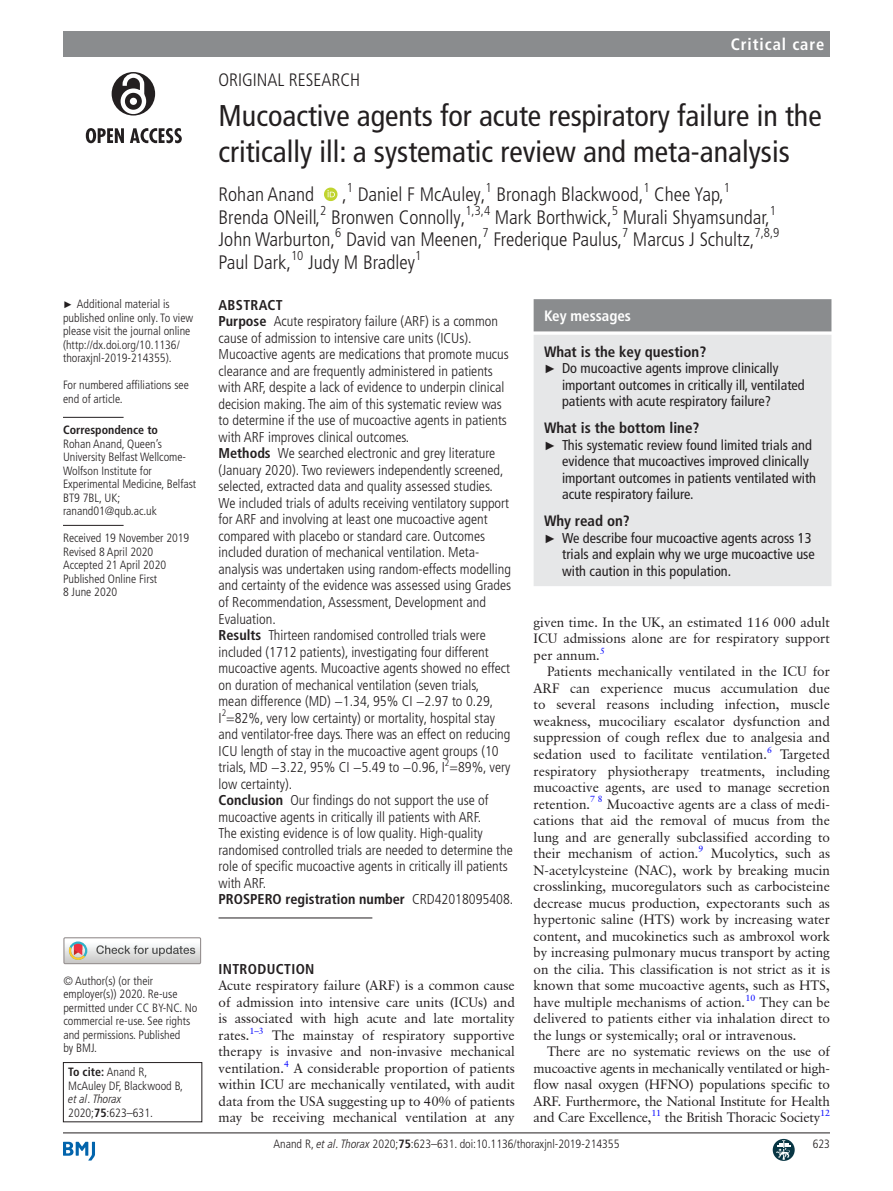
<style>
.page{position:relative;width:893px;height:1191px;background:#fff}
.page>*{position:absolute;margin:0;border:0;box-sizing:border-box;transform-origin:0 0}
.t1{font:condensed 30px/36px "Frutiger LT Pro";color:#231f20}
.t2{font:300 condensed 19.5px/22.5px "Frutiger LT Pro";color:#231f20}
.t3{font:300 condensed 18px "Frutiger LT Pro";color:#231f20}
.t4{font:700 condensed 16.5px "Frutiger LT Pro";letter-spacing:.055em;color:#fff}
.t5{font:700 condensed 15px "Frutiger LT Pro";color:#231f20}
.t6{font:700 condensed 15px "Frutiger LT Pro";color:#fff}
.t7{font:300 condensed 14.25px/16.5px "Frutiger LT Pro";color:#231f20}
.t8{font:condensed 14.25px/16.5px "Frutiger LT Pro";color:#231f20}
.t9{font:700 condensed 14.25px "Frutiger LT Pro";letter-spacing:.025em;color:#231f20}
.t10{font:13.5px/16.5px "Classical Garamond BT";color:#231f20;text-align:justify}
.t11{font:300 condensed 12px/13.5px "Frutiger LT Pro";color:#231f20}
.t12{font:700 condensed 12px "Frutiger LT Pro";color:#231f20}
.t13{font:9px "Classical Garamond BT";color:#00f}
.s1{font-family:"Arial";font-weight:400;font-stretch:normal;font-size:9.75px}
.s2{font-weight:700}
.s3{font-style:italic}
.s4{font-family:"Arial";font-stretch:normal;font-size:12px}
</style>
<div class="page">
<svg style="left:324px;top:188px;width:13px;height:13px"></svg>
<div style="left:63px;top:31px;width:767px;height:25px;background:#8a8c8e"></div>
<div style="left:63px;top:1062px;width:139px;height:60px;border:1px solid #231f20"></div>
<hr style="left:63px;top:417px;width:61px;height:1px;background:#231f20">
<hr style="left:63px;top:525px;width:61px;height:1px;background:#231f20">
<div style="left:63px;top:937px;width:138px;height:27px;border:1px solid #969090"></div>
<svg style="left:64px;top:937px;width:137px;height:26px"></svg>
<hr style="left:219px;top:917px;width:153px;height:1px;background:#231f20">
<div style="left:534px;top:300px;width:297px;height:31px;background:#8a8c8e"></div>
<div style="left:534px;top:299px;width:297px;height:32px;border:2px solid #8a8c8e"></div>
<div style="left:534px;top:335px;width:297px;height:250px;background:#e6e7e8"></div>
<div style="left:112px;top:72px;width:43px;height:43px;background:#231f20;border-radius:50%"></div>
<svg style="left:86px;top:128px;width:38px;height:15px"></svg>
<svg style="left:130px;top:128px;width:52px;height:15px"></svg>
<svg style="left:118px;top:72px;width:30px;height:44px"></svg>
<div style="left:130px;top:98px;width:7px;height:7px;background:#fff;border-radius:50%"></div>
<hr style="left:63px;top:1132px;width:767px;height:1px;background:#231f20">
<div style="left:773px;top:1139px;width:22px;height:21px;background:#083644;border-radius:50%"></div>
<svg style="left:776px;top:1140px;width:14px;height:20px"></svg>
<svg style="left:63px;top:1141px;width:32px;height:19px"></svg>
<p class="t11" style="left:63px;top:297px;width:132px"><span class="s1">►</span> Additional material is published online only. To view please visit the journal online (http://dx.doi.org/10.1136/ thoraxjnl-2019-214355).</p>
<p class="t11" style="left:63px;top:378px;width:127px">For numbered affiliations see end of article.</p>
<p class="t12" style="left:63px;top:423px;width:97px">Correspondence to</p>
<p class="t11" style="left:63px;top:437px;width:135px">Rohan Anand, Queen’s<br>University Belfast Wellcome-<br>Wolfson I nstitute for<br>Experimental Medicine, Belfast<br>BT9 7BL, UK; ranand01@qub.ac.uk</p>
<p class="t11" style="left:63px;top:531px;width:128px">Received 19 November 2019<br>Revised 8 April 2020<br>Accepted 21 April 2020<br>Published Online First<br>8 June 2020</p>
<p class="t11" style="left:63px;top:973px;width:136px">© Author(s) (or their employer(s)) 2020. Re-use permitted under CC BY--NC. No commercial re-use. See rights and permissions. Published<br>by BMJ.</p>
<p class="t11" style="left:68px;top:1065px;width:116px"><span class="s2">To cite:</span> Anand R,<br>McAuley DF, Blackwood B, <span class="s3">et al</span>. <span class="s3">Thorax<br></span>2020;<span class="s2">75</span>:623–631.</p>
<p class="t4" style="left:731px;top:34px;width:95px">Critical care</p>
<h3 class="t3" style="left:219px;top:69px;width:143px">Original research</h3>
<h1 class="t1" style="left:219px;top:98px;width:605px">Mucoactive agents for acute respiratory failure in the critically ill: a systematic review and meta-analysis</h1>
<h2 class="t2" style="left:219px;top:183px;width:97px">Rohan Anand</h2>
<p class="t2" style="left:219px;top:183px;width:562px;text-indent:124px">,<sup>1</sup> Daniel F McAuley,<sup>1</sup> Bronagh Blackwood,<sup>1</sup> Chee Yap,<sup>1<br></sup>Brenda ONeill,<sup>2</sup> Bronwen Connolly,<sup>1,3,4</sup> Mark Borthwick,<sup>5</sup> Murali Shyamsundar,<sup>1<br></sup>John Warburton,<sup>6</sup> David van Meenen,<sup>7</sup> Frederique Paulus,<sup>7</sup> Marcus J Schultz,<sup>7,8,9<br></sup>Paul Dark,<sup>10</sup> Judy M Bradley<sup>1</sup></p>
<p class="t7" style="left:219px;top:297px;width:296px"><span class="s2">Abstract<br>Purpose</span> Acute respiratory failure (AR F) is a common cause of admission to intensive care units (IC Us).<br>Mucoactive agents are medications that promote mucus clearance and are frequently administered in patients with ARF, despite a lack of evidence to underpin clinical decision making. The aim of this systematic review was to determine if the use of mucoactive agents in patients with ARF improves clinical outcomes.<br><span class="s2">Methods</span> We searched electronic and grey literature (January 2020). Two reviewers independently screened, selected, extracted data and quality assessed studies.<br>We included trials of adults receiving ventilatory support for ARF and involving at least one mucoactive agent compared with placebo or standard care. Outcomes included duration of mechanical ventilation. Meta&shy;analysis was undertaken using random-effects modelling and certainty of the evidence was assessed using Grades of Recommendation, Assessment, Development and Evaluation.<br><span class="s2">Results</span> Thirteen randomised controlled trials were included (1712 patients), investigating four different mucoactive agents. Mucoactive agents showed no effect on duration of mechanical ventilation (seven trials,<br>mean difference (MD) −1.34, 95% CI −2.97 to 0.29,<br>I <sup>2</sup>=82%, very low certainty) or mortality, hospital stay and ventilator-free days. There was an effect on reducing IC U length of stay in the mucoactive agent groups (10 trials, MD −3.22, 95% CI −5.49 to −0.96, I <sup>2</sup>=89%, very low certainty).<br><span class="s2">Conclusion</span> Our findings do not support the use of mucoactive agents in critically ill patients with ARF.<br>The existing evidence is of low quality. H igh-quality randomised controlled trials are needed to determine the role of specific mucoactive agents in critically ill patients with AR F.<br><span class="s2">PROSPERO registration number</span> CRD42018095408.</p>
<p class="t9" style="left:219px;top:960px;width:66px">Introductio</p>
<p class="t9" style="left:305px;top:960px;width:11px">n</p>
<p class="t10" style="left:219px;top:977px;width:298px">Acute respiratory failure (ARF) is a common cause of admission into intensive care units (ICUs) and is associated with high acute and late mortality rates.<sup>1–3</sup></p>
<p class="t10" style="left:219px;top:1026px;width:298px;text-indent:54px">The mainstay of respiratory supportive therapy is invasive and non-invasive mechanical ventilation.<sup>4</sup> A considerable proportion of patients within ICU are mechanically ventilated, with audit data from the USA suggesting up to 40% of patients may be receiving mechanical ventilation at any</p>
<p class="t6" style="left:544px;top:307px;width:88px">Key messages</p>
<p class="t5" style="left:544px;top:342px;width:164px">What is the key question?</p>
<p class="t8" style="left:562px;top:360px;width:244px;text-indent:-18px"><span class="s4">►</span> Do mucoactive agents improve clinically important outcomes in critically ill, ventilated patients with acute respiratory failure?</p>
<p class="t5" style="left:544px;top:419px;width:157px">What is the bottom line?</p>
<p class="t8" style="left:562px;top:436px;width:256px;text-indent:-18px"><span class="s4">►</span> This systematic review found limited trials and evidence that mucoactives improved clinically important outcomes in patients ventilated with acute respiratory failure.</p>
<p class="t5" style="left:544px;top:512px;width:87px">Why read on?</p>
<p class="t8" style="left:562px;top:529px;width:254px;text-indent:-18px"><span class="s4">►</span> We describe four mucoactive agents across 13 trials and explain why we urge mucoactive use with caution in this population.</p>
<p class="t10" style="left:534px;top:614px;width:298px">given time. In the UK, an estimated 116 000 adult ICU admissions alone are for respiratory support per annum.<sup>5</sup></p>
<p class="t10" style="left:534px;top:663px;width:298px;text-indent:14px">Patients mechanically ventilated in the ICU for ARF can experience mucus accumulation due to several reasons including infection, muscle weakness, mucociliary escalator dysfunction and suppression of cough reflex due to analgesia and sedation used to facilitate ventilation.<sup>6</sup></p>
<p class="t10" style="left:534px;top:746px;width:298px;text-indent:246px">Targeted respiratory physiotherapy treatments, including mucoactive agents, are used to manage secretion retention.<sup>7</sup> <sup>8</sup> Mucoactive agents are a class of medi&shy;cations that aid the removal of mucus from the lung and are generally subclassified according to their mechanism of action.<sup>9</sup></p>
<p class="t10" style="left:534px;top:845px;width:298px;text-indent:177px">Mucolytics, such as N-acetylcysteine (NAC), work by breaking mucin crosslinking, mucoregulators such as carbocisteine decrease mucus production, expectorants such as hypertonic saline (HTS) work by increasing water content, and mucokinetics such as ambroxol work by increasing pulmonary mucus transport by acting on the cilia. This classification is not strict as it is known that some mucoactive agents, such as HTS, have multiple mechanisms of action.<sup>10</sup> They can be delivered to patients either via inhalation direct to the lungs or systemically; oral or intravenous.</p>
<p class="t10" style="left:534px;top:1043px;width:298px;text-indent:14px">There are no systematic reviews on the use of mucoactive agents in mechanically ventilated or high&shy;flow nasal oxygen (HFNO) populations specific to ARF. Furthermore, the National Institute for Health and Care Excellence,<sup>11</sup> the British Thoracic Society</p>
<p class="t13" style="left:820px;top:1107px;width:11px">12</p>
<p class="t11" style="left:273px;top:1136px;width:347px">Anand R, <span class="s3">et al</span>. <span class="s3">Thorax</span> 2020;<span class="s2">75</span>:623–631. doi:10.1136/thoraxjnl-2019-214355</p>
<p class="t11" style="left:813px;top:1136px;width:19px">623</p>
</div>
